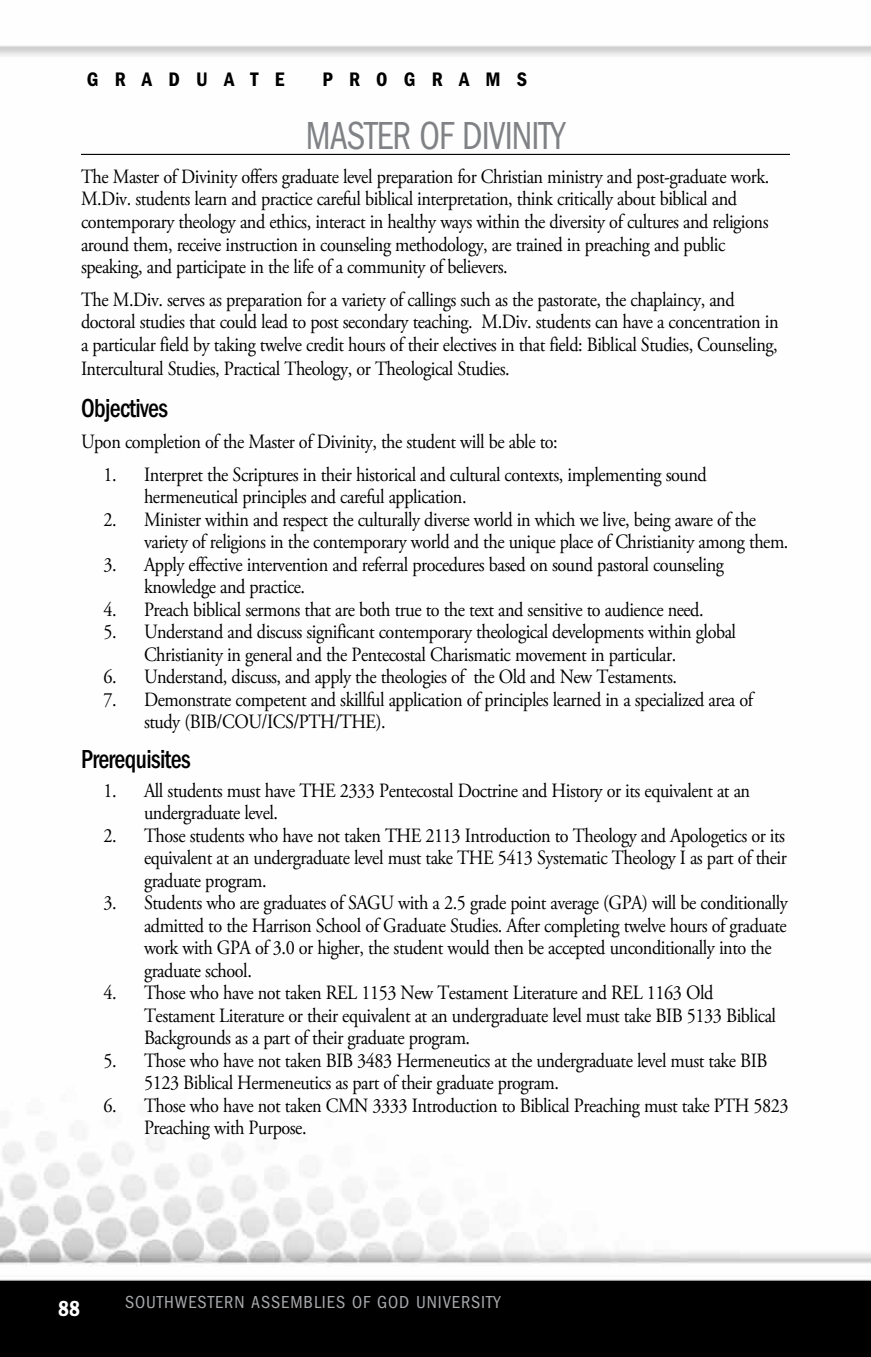
<style>
.page{position:relative;width:871px;height:1357px;background:#fff}
.page>*{position:absolute;margin:0;border:0;box-sizing:border-box;transform-origin:0 0}
.t1{font:condensed 40.5px "ITC Franklin Gothic Std";letter-spacing:-.025em;color:#808285;scale:.9 1}
.t2{font:500 condensed 27px "ITC Franklin Gothic Std";letter-spacing:-.025em;color:#000;scale:.9 1}
.t3{font:22.5px "ITC Franklin Gothic Std Dm Cd";color:#fff;scale:.95 1}
.t4{font:20.25px/22.5px "Adobe Garamond Pro";letter-spacing:-.025em;color:#000;scale:.9 1}
.t5{font:20.25px "ITC Franklin Gothic Std Dm Cd";letter-spacing:.8em;color:#000}
.t6{font:condensed 18px "ITC Franklin Gothic Std";letter-spacing:.05em;color:#a7a9ac}
</style>
<div class="page">
<img style="left:0;top:46px;width:871px;height:1311px">
<hr style="left:81px;top:154px;width:709px;height:1px;background:#000">
<p class="t5" style="left:87px;top:68px;width:199px">GRADUATE</p>
<p class="t5" style="left:322px;top:68px;width:206px">PROGRAMS</p>
<h1 class="t1" style="left:306px;top:113px;width:290px">MASTER OF DIVINITY</h1>
<p class="t4" style="left:81px;top:166px;width:766px">The Master of Divinity offers graduate level preparation for Christian ministry and post-graduate work.<br>M.Div. students learn and practice careful biblical interpretation, think critically about biblical and contemporary theology and ethics, interact in healthy ways within the diversity of cultures and religions around them, receive instruction in counseling methodology, are trained in preaching and public speaking, and participate in the life of a community of believers.</p>
<p class="t4" style="left:81px;top:289px;width:776px">The M.Div. serves as preparation for a variety of callings such as the pastorate, the chaplaincy, and doctoral studies that could lead to post secondary teaching. M.Div. students can have a concentration in a particular field by taking twelve credit hours of their electives in that field: Biblical Studies, Counseling,</p>
<p class="t4" style="left:81px;top:358px;width:478px">Intercultural Studies, Practical Theology, or Theological Studies.</p>
<h2 class="t2" style="left:81px;top:393px;width:98px">Objectives</h2>
<p class="t4" style="left:81px;top:431px;width:531px">Upon completion of the Master of Divinity, the student will be able to:</p>
<p class="t4" style="left:144px;top:464px;width:627px;text-indent:-40px">1. Interpret the Scriptures in their historical and cultural contexts, implementing sound hermeneutical principles and careful application.</p>
<p class="t4" style="left:144px;top:509px;width:717px;text-indent:-40px">2. Minister within and respect the culturally diverse world in which we live, being aware of the variety of religions in the contemporary world and the unique place of Christianity among them.</p>
<p class="t4" style="left:144px;top:554px;width:646px;text-indent:-40px">3. Apply effective intervention and referral procedures based on sound pastoral counseling knowledge and practice.</p>
<p class="t4" style="left:104px;top:599px;width:668px">4. Preach biblical sermons that are both true to the text and sensitive to audience need.</p>
<p class="t4" style="left:144px;top:621px;width:659px;text-indent:-40px">5. Understand and discuss significant contemporary theological developments within global<br>Christianity in general and the Pentecostal Charismatic movement in particular.</p>
<p class="t4" style="left:104px;top:666px;width:639px">6. Understand, discuss, and apply the theologies of the Old and New Testaments.</p>
<p class="t4" style="left:144px;top:689px;width:678px;text-indent:-40px">7. Demonstrate competent and skillful application of principles learned in a specialized area of study (BIB/COU/ICS/PTH/THE).</p>
<h2 class="t2" style="left:81px;top:743px;width:123px">Prerequisites</h2>
<p class="t4" style="left:144px;top:780px;width:675px;text-indent:-40px">1. All students must have THE 2333 Pentecostal Doctrine and History or its equivalent at an undergraduate level.</p>
<p class="t4" style="left:144px;top:825px;width:716px;text-align:justify;text-indent:-40px">2. Those students who have not taken THE 2113 Introduction to Theology and Apologetics or its equivalent at an undergraduate level must take THE 5413 Systematic Theology I as part of their graduate program.</p>
<p class="t4" style="left:144px;top:892px;width:717px;text-indent:-40px">3. Students who are graduates of SAGU with a 2.5 grade point average (GPA) will be conditionally admitted to the Harrison School of Graduate Studies. After completing twelve hours of graduate work with GPA of 3.0 or higher, the student would then be accepted unconditionally into the graduate school.</p>
<p class="t4" style="left:144px;top:982px;width:704px;text-indent:-40px">4. Those who have not taken REL 1153 New Testament Literature and REL 1163 Old<br>Testament Literature or their equivalent at an undergraduate level must take BIB 5133 Biblical<br>Backgrounds as a part of their graduate program.</p>
<p class="t4" style="left:144px;top:1050px;width:694px;text-indent:-40px">5. Those who have not taken BIB 3483 Hermeneutics at the undergraduate level must take BIB<br>5123 Biblical Hermeneutics as part of their graduate program.</p>
<p class="t4" style="left:144px;top:1095px;width:718px;text-indent:-40px">6. Those who have not taken CMN 3333 Introduction to Biblical Preaching must take PTH 5823<br>Preaching with Purpose.</p>
<p class="t3" style="left:58px;top:1296px;width:24px">88</p>
<p class="t6" style="left:125px;top:1292px;width:377px">SOUTHWESTERN ASSEMBLIES OF GOD UNIVERSITY</p>
</div>
